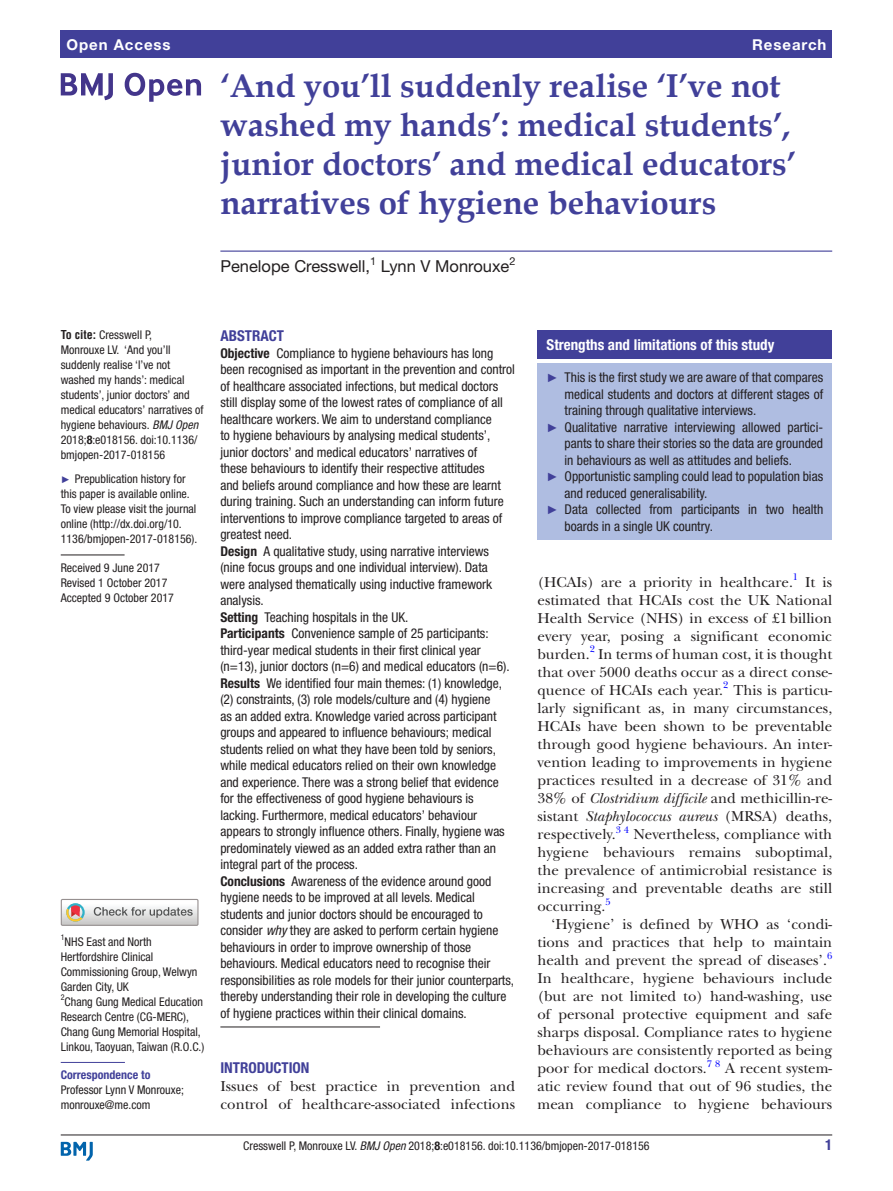
<style>
.page{position:relative;width:893px;height:1191px;background:#fff}
.page>*{position:absolute;margin:0;border:0;box-sizing:border-box;transform-origin:0 0}
.t1{font:700 33px/39px "Book Antiqua";color:#414099}
.t2{font:16.5px "Helvetica Neue LT Std";color:#231f20}
.t3{font:15px/18px "New Baskerville";color:#231f20;text-align:justify}
.t4{font:700 condensed 15px "Helvetica Neue LT Std";color:#fff}
.t5{font:700 condensed 15px "Helvetica Neue LT Std";color:#414099}
.t6{font:700 15px "Helvetica Neue LT Std";letter-spacing:.065em;color:#fff}
.t7{font:condensed 13.5px/16.5px "Helvetica Neue LT Std";color:#231f20}
.t8{font:condensed 12px/15px "Helvetica Neue LT Std";color:#231f20}
.t9{font:700 condensed 12px "Helvetica Neue LT Std";color:#414099}
.t10{font:10.95px "Helvetica Neue LT Std";color:#231f20}
.t11{font:9.9px "New Baskerville";color:#00f}
.t12{font:condensed 7.95px "Helvetica Neue LT Std";color:#231f20}
.s1{font-family:"Helvetica LT Std";font-weight:700}
.s2{font-style:italic}
.s3{font-weight:700}
.s4{font-family:"Arial";font-stretch:normal;font-size:9.75px;color:#414099}
.s5{font-family:"Arial";font-stretch:normal;font-size:12px;color:#414099}
</style>
<div class="page">
<hr style="left:61px;top:1134px;width:771px;height:1px;background:#231f20">
<svg style="left:61px;top:1141px;width:32px;height:19px"></svg>
<div style="left:61px;top:31px;width:771px;height:27px;background:#414099"></div>
<hr style="left:220px;top:250px;width:612px;height:2px;background:#414099">
<hr style="left:61px;top:554px;width:64px;height:1px;background:#231f20">
<hr style="left:61px;top:1062px;width:64px;height:1px;background:#414099">
<svg style="left:61px;top:73px;width:52px;height:27px"></svg>
<svg style="left:125px;top:73px;width:76px;height:29px"></svg>
<div style="left:61px;top:899px;width:138px;height:27px;border:1px solid #969090"></div>
<svg style="left:61px;top:899px;width:137px;height:26px"></svg>
<hr style="left:220px;top:1026px;width:160px;height:1px;background:#231f20">
<div style="left:538px;top:331px;width:294px;height:28px;background:#414099"></div>
<div style="left:538px;top:363px;width:294px;height:176px;background:#afbde1"></div>
<p class="t6" style="left:66px;top:35px;width:106px">Open Access</p>
<p class="t6" style="left:752px;top:35px;width:76px">Research</p>
<h1 class="t1" style="left:220px;top:66px;width:577px">‘And you’ll suddenly realise ‘I’ve not washed my hands’: medical students’, junior doctors’ and medical educators’ narratives of hygiene behaviours</h1>
<p class="t2" style="left:220px;top:257px;width:151px">Penelope Cresswell,</p>
<p class="t10" style="left:370px;top:254px;width:8px">1</p>
<p class="t2" style="left:381px;top:257px;width:130px">Lynn V Monrouxe</p>
<p class="t10" style="left:509px;top:254px;width:8px">2</p>
<p class="t8" style="left:61px;top:327px;width:144px"><span class="s1">To cite:</span> Cresswell P,<br>Monrouxe LV. ‘And you’ll suddenly realise ‘I’ve not washed my hands’: medical students’, junior doctors’ and medical educators’ narratives of hygiene behaviours. <span class="s2">BMJ Open<br></span>2018;<span class="s3">8</span>:e018156. doi:10.1136/ bmjopen-2017-018156</p>
<p class="t8" style="left:61px;top:471px;width:138px"><span class="s4">►</span> Prepublication history for this paper is available online.<br>To view please visit the journal online (http://dx.doi.org/10.<br>1136/bmjopen-2017-018156).</p>
<p class="t8" style="left:61px;top:560px;width:115px">Received 9 June 2017<br>Revised 1 October 2017<br>Accepted 9 October 2017</p>
<p class="t12" style="left:61px;top:933px;width:5px">1</p>
<p class="t8" style="left:61px;top:934px;width:145px;text-indent:4px">NHS East and North<br>Hertfordshire Clinical<br>Commissioning Group, Welwyn<br>Garden City, UK<br><sup>2</sup>Chang Gung Medical Education<br>Research Centre (CG-MERC),<br>Chang Gung Memorial Hospital,<br>Linkou, Taoyuan, Taiwan (R.O.C.)</p>
<p class="t9" style="left:61px;top:1067px;width:91px">Correspondence to</p>
<p class="t8" style="left:61px;top:1082px;width:125px">Professor Lynn V Monrouxe; monrouxe@me.com</p>
<p class="t5" style="left:220px;top:327px;width:65px">Abstract</p>
<p class="t7" style="left:220px;top:345px;width:296px"><span class="s3">Objective</span> Compliance to hygiene behaviours has long been recognised as important in the prevention and control of healthcare associated infections, but medical doctors still display some of the lowest rates of compliance of all healthcare workers. We aim to understand compliance<br>to hygiene behaviours by analysing medical students’, junior doctors’ and medical educators’ narratives of<br>these behaviours to identify their respective attitudes<br>and beliefs around compliance and how these are learnt during training. Such an understanding can inform future interventions to improve compliance targeted to areas of greatest need.<br><span class="s3">Design</span> A qualitative study, using narrative interviews (nine focus groups and one individual interview). Data were analysed thematically using inductive framework analysis.<br><span class="s3">Setting</span> Teaching hospitals in the UK.<br><span class="s3">Participants</span> Convenience sample of 25 participants: third-year medical students in their first clinical year (n=13), junior doctors (n=6) and medical educators (n=6).<br><span class="s3">Results</span> We identified four main themes: (1) knowledge, (2) constraints, (3) role models/culture and (4) hygiene<br>as an added extra. Knowledge varied across participant groups and appeared to influence behaviours; medical students relied on what they have been told by seniors, while medical educators relied on their own knowledge and experience. There was a strong belief that evidence for the effectiveness of good hygiene behaviours is lacking. Furthermore, medical educators’ behaviour appears to strongly influence others. Finally, hygiene was predominately viewed as an added extra rather than an integral part of the process.<br><span class="s3">Conclusions</span> Awareness of the evidence around good hygiene needs to be improved at all levels. Medical students and junior doctors should be encouraged to consider <span class="s2">why</span> they are asked to perform certain hygiene behaviours in order to improve ownership of those behaviours. Medical educators need to recognise their responsibilities as role models for their junior counterparts, thereby understanding their role in developing the culture of hygiene practices within their clinical domains.</p>
<p class="t5" style="left:220px;top:1059px;width:91px">Introduction</p>
<p class="t3" style="left:220px;top:1077px;width:296px">Issues of best practice in prevention and control of healthcare-associated infections</p>
<p class="t4" style="left:547px;top:336px;width:229px">Strengths and limitations of this study</p>
<p class="t7" style="left:547px;top:369px;width:278px"><span class="s5">►</span> This is the first study we are aware of that compares</p>
<p class="t7" style="left:565px;top:385px;width:260px">medical students and doctors at different stages of</p>
<p class="t7" style="left:565px;top:402px;width:193px">training through qualitative interviews.</p>
<p class="t7" style="left:547px;top:418px;width:278px"><span class="s5">►</span> Qualitative narrative interviewing allowed partici-</p>
<p class="t7" style="left:565px;top:435px;width:260px">pants to share their stories so the data are grounded</p>
<p class="t7" style="left:565px;top:451px;width:229px">in behaviours as well as attitudes and beliefs.</p>
<p class="t7" style="left:547px;top:468px;width:278px"><span class="s5">►</span> Opportunistic sampling could lead to population bias</p>
<p class="t7" style="left:565px;top:484px;width:144px">and reduced generalisability.</p>
<p class="t7" style="left:547px;top:501px;width:278px"><span class="s5">►</span> Data collected from participants in two health</p>
<p class="t7" style="left:565px;top:517px;width:150px">boards in a single UK country.</p>
<p class="t3" style="left:538px;top:573px;width:262px">(HCAIs) are a priority in healthcare.<sup>1</sup></p>
<p class="t3" style="left:538px;top:573px;width:296px;text-indent:268px">It is estimated that HCAIs cost the UK National Health Service (NHS) in excess of £1billion every year, posing a significant economic burden.</p>
<p class="t11" style="left:590px;top:643px;width:7px">2</p>
<p class="t3" style="left:538px;top:645px;width:296px;text-indent:61px">In terms of human cost, it is thought that over 5000 deaths occur as a direct conse&shy;quence of HCAIs each year.</p>
<p class="t11" style="left:723px;top:679px;width:7px">2</p>
<p class="t3" style="left:538px;top:681px;width:296px;text-indent:196px">This is particu&shy;larly significant as, in many circumstances, HCAIs have been shown to be preventable through good hygiene behaviours. An inter&shy;vention leading to improvements in hygiene practices resulted in a decrease of 31% and 38% of <span class="s2">Clostridium difficile</span> and methicillin-re&shy;sistant <span class="s2">Staphylococcus aureus</span> (MRSA) deaths, respectively.</p>
<p class="t11" style="left:616px;top:823px;width:15px">3 4</p>
<p class="t3" style="left:538px;top:825px;width:296px;text-indent:96px">Nevertheless, compliance with hygiene behaviours remains suboptimal, the prevalence of antimicrobial resistance is increasing and preventable deaths are still occurring.</p>
<p class="t11" style="left:605px;top:895px;width:7px">5</p>
<p class="t3" style="left:538px;top:915px;width:296px;text-indent:14px">‘Hygiene’ is defined by WHO as ‘condi&shy;tions and practices that help to maintain health and prevent the spread of diseases’.</p>
<p class="t11" style="left:827px;top:949px;width:7px">6</p>
<p class="t3" style="left:538px;top:969px;width:296px">In healthcare, hygiene behaviours include (but are not limited to) hand-washing, use of personal protective equipment and safe sharps disposal. Compliance rates to hygiene behaviours are consistently reported as being poor for medical doctors.<sup>7</sup> <sup>8</sup> A recent system&shy;atic review found that out of 96 studies, the mean compliance to hygiene behaviours</p>
<p class="t8" style="left:243px;top:1137px;width:408px">Cresswell P, Monrouxe LV. <span class="s2">BMJ Open</span> 2018;<span class="s3">8</span>:e018156. doi:10.1136/bmjopen-2017-018156</p>
<p class="t5" style="left:825px;top:1135px;width:9px">1</p>
</div>
